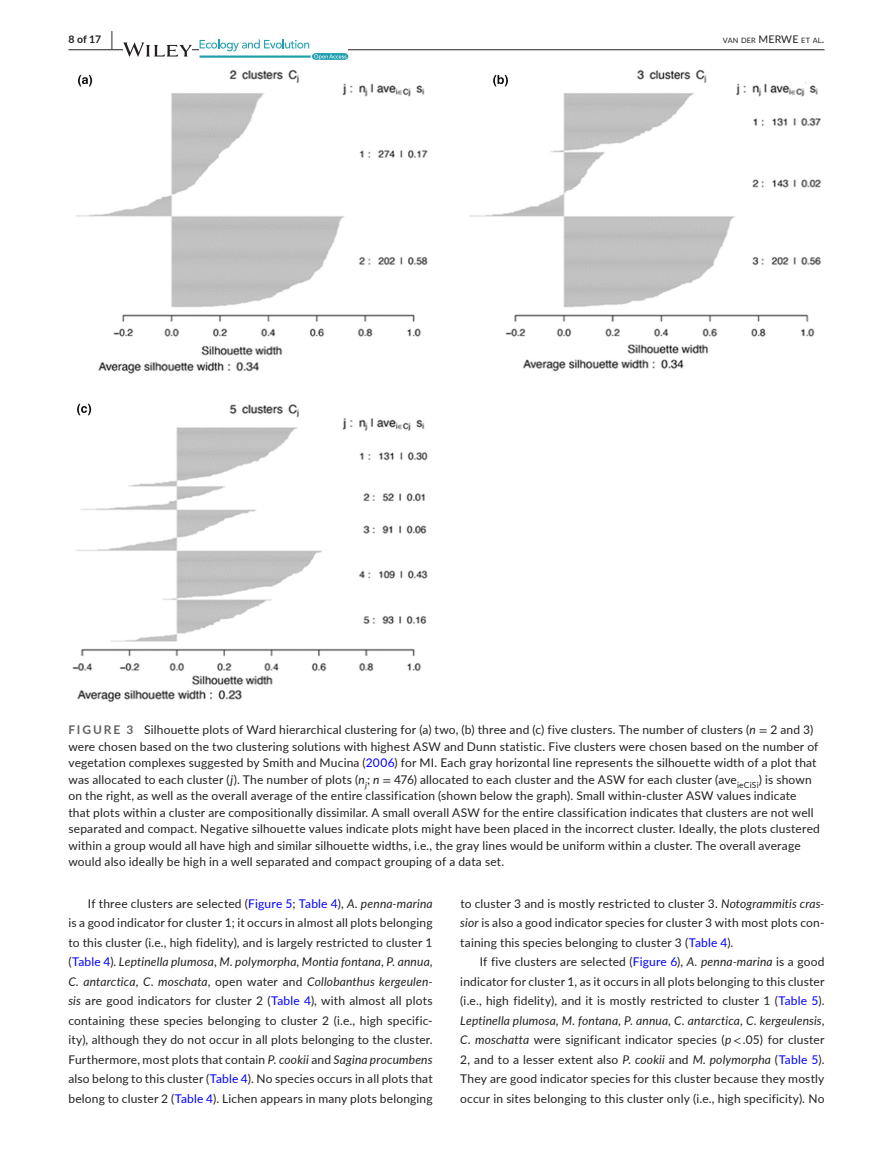
<style>
.page{position:relative;width:893px;height:1174px;background:#fff}
.page>*{position:absolute;margin:0;border:0;box-sizing:border-box;transform-origin:0 0}
.t1{font:12px/19.5px "Lato";letter-spacing:.015em;color:#231f20;text-align:justify}
.t2{font:700 10.5px "Lato";color:#231f20}
.t3{font:7.35px "Lato";letter-spacing:.025em;color:#231f20}
.s1{font-size:19.5px}
.s2{font-size:10.5px}
.s3{font-weight:700;color:#636366}
.s4{font-style:italic}
.s5{font-family:"STIX"}
.s6{color:#00f}
</style>
<div class="page">
<hr style="left:68px;top:49px;width:756px;height:1px;background:#231f20">
<svg style="left:123px;top:42px;width:69px;height:15px"></svg>
<svg style="left:200px;top:39px;width:148px;height:21px"></svg>
<img style="left:72px;top:69px;width:749px;height:633px">
<p class="t2" style="left:68px;top:31px;width:46px">8 of 17 <span class="s1">|</span></p>
<p class="t3" style="left:723px;top:35px;width:103px">VAN DER <span class="s2">MERWE</span> ET AL<span class="s2">.</span></p>
<p class="t1" style="left:68px;top:721px;width:753px;line-height:16.5px;text-align:left"><span class="s3">FIGURE 3</span> Silhouette plots of Ward hierarchical clustering for (a) two, (b) three and (c) five clusters. The number of clusters (<span class="s4">n</span> <span class="s5">=</span> 2 and 3) were chosen based on the two clustering solutions with highest ASW and Dunn statistic. Five clusters were chosen based on the number of vegetation complexes suggested by Smith and Mucina (<span class="s6">2006</span>) for MI. Each gray horizontal line represents the silhouette width of a plot that was allocated to each cluster (<span class="s4">j</span>). The number of plots (<span class="s4">n</span><sub>j</sub>; <span class="s4">n</span> <span class="s5">=</span> 476) allocated to each cluster and the ASW for each cluster (ave<sub>ieCiSi</sub>) is shown on the right, as well as the overall average of the entire classification (shown below the graph). Small within-cluster ASW values indicate that plots within a cluster are compositionally dissimilar. A small overall ASW for the entire classification indicates that clusters are not well separated and compact. Negative silhouette values indicate plots might have been placed in the incorrect cluster. Ideally, the plots clustered within a group would all have high and similar silhouette widths, i.e., the gray lines would be uniform within a cluster. The overall average would also ideally be high in a well separated and compact grouping of a data set.</p>
<p class="t1" style="left:68px;top:893px;width:366px;text-indent:20px">If three clusters are selected (<span class="s6">Figure 5</span>; <span class="s6">Table 4</span>), <span class="s4">A. penna-marina </span>is a good indicator for cluster 1; it occurs in almost all plots belonging to this cluster (i.e., high fidelity), and is largely restricted to cluster 1 (<span class="s6">Table 4</span>)<span class="s4">. Leptinella plumosa</span>, <span class="s4">M. polymorpha</span>, <span class="s4">Montia fontana</span>, <span class="s4">P. annua</span>, <span class="s4">C. antarctica</span>, <span class="s4">C. moschata</span>, open water and <span class="s4">Collobanthus kergeulen&shy;sis</span> are good indicators for cluster 2 (<span class="s6">Table 4</span>), with almost all plots containing these species belonging to cluster 2 (i.e., high specific&shy;ity), although they do not occur in all plots belonging to the cluster.<br>Furthermore, most plots that contain <span class="s4">P. cookii</span> and <span class="s4">Sagina procumbens </span>also belong to this cluster (<span class="s6">Table 4</span>). No species occurs in all plots that belong to cluster 2 (<span class="s6">Table 4</span>). Lichen appears in many plots belonging</p>
<p class="t1" style="left:460px;top:893px;width:366px">to cluster 3 and is mostly restricted to cluster 3. <span class="s4">Notogrammitis cras&shy;sior</span> is also a good indicator species for cluster 3 with most plots con&shy;taining this species belonging to cluster 3 (<span class="s6">Table 4</span>).</p>
<p class="t1" style="left:460px;top:951px;width:366px;text-indent:20px">If five clusters are selected (<span class="s6">Figure 6</span>), <span class="s4">A. penna-marina</span> is a good indicator for cluster 1, as it occurs in all plots belonging to this cluster (i.e., high fidelity), and it is mostly restricted to cluster 1 (<span class="s6">Table 5</span>).<br><span class="s4">Leptinella plumosa</span>, <span class="s4">M. fontana</span>, <span class="s4">P. annua</span>, <span class="s4">C. antarctica</span>, <span class="s4">C. kergeulensis</span>, <span class="s4">C. moschatta</span> were significant indicator species (<span class="s4">p</span><span class="s5">&lt;</span> .05) for cluster 2, and to a lesser extent also <span class="s4">P. cookii</span> and <span class="s4">M. polymorpha</span> (<span class="s6">Table 5</span>).<br>They are good indicator species for this cluster because they mostly occur in sites belonging to this cluster only (i.e., high specificity). No</p>
</div>
